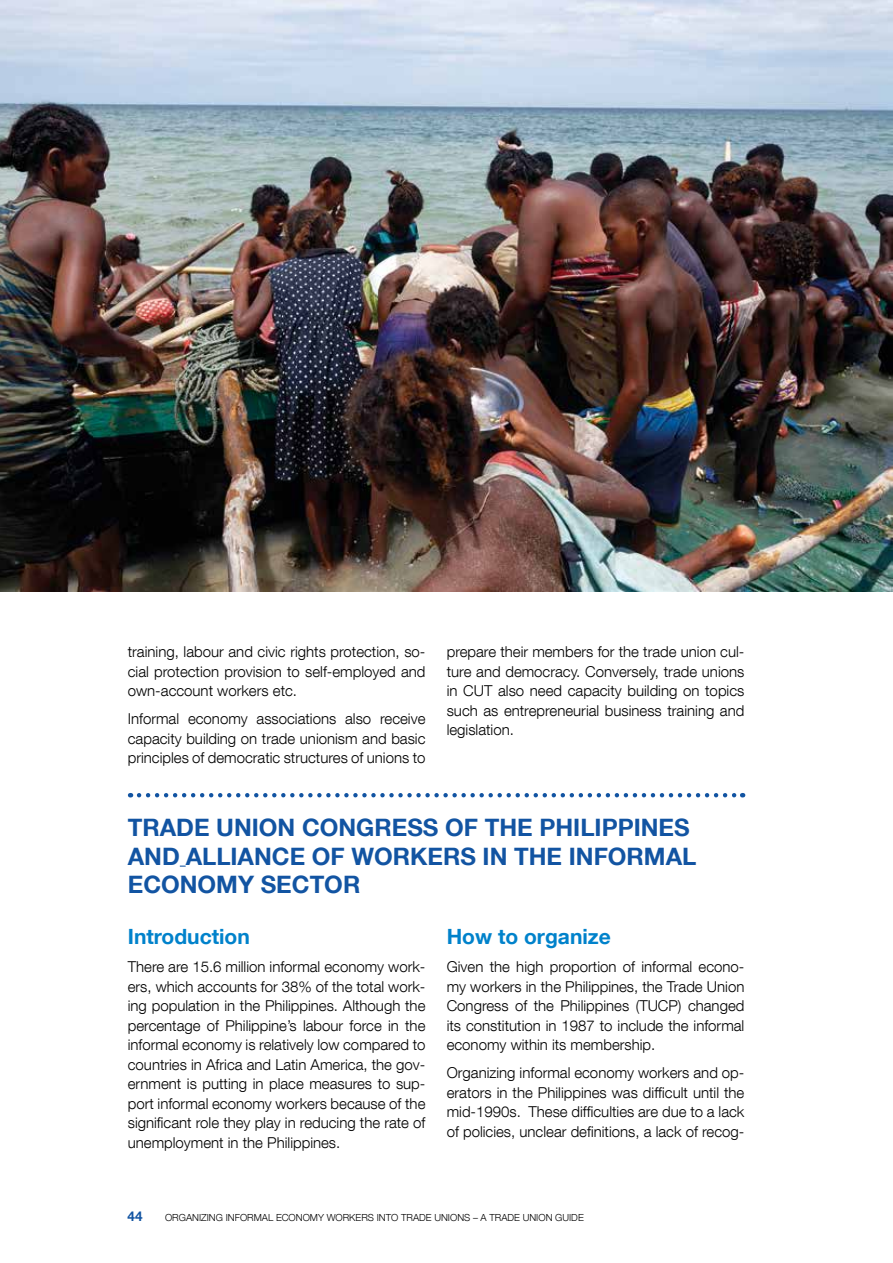
<style>
.page{position:relative;width:893px;height:1263px;background:#fff}
.page>*{position:absolute;margin:0;border:0;box-sizing:border-box;transform-origin:0 0}
.t1{font:700 24px/28.8px "Helvetica Neue LT Com";color:#1254a2}
.t2{font:700 21px "Helvetica Neue LT Com";color:#0082cb}
.t3{font:300 15px/19.5px "Helvetica Neue LT Com";color:#000;text-align:justify}
.t4{font:700 13.5px "Helvetica Neue LT Com";color:#1254a2}
.t5{font:300 9.75px "Helvetica Neue LT Com";color:#000}
</style>
<div class="page">
<img style="left:0;top:0;width:893px;height:591px">
<svg style="left:139px;top:793px;width:604px;height:4px"></svg>
<svg style="left:180px;top:865px;width:6px;height:2px"></svg>
<p class="t3" style="left:128px;top:642px;width:299px">training, labour and civic rights protection, so&shy;cial protection provision to self-employed and own-account workers etc.</p>
<p class="t3" style="left:128px;top:709px;width:299px">Informal economy associations also receive capacity building on trade unionism and basic principles of democratic structures of unions to</p>
<p class="t3" style="left:447px;top:643px;width:299px">prepare their members for the trade union cul&shy;ture and democracy. Conversely, trade unions in CUT also need capacity building on topics such as entrepreneurial business training and legislation.</p>
<h1 class="t1" style="left:128px;top:815px;width:570px">TRADE UNION CONGRESS OF THE PHILIPPINES<br>AND ALLIANCE OF WORKERS IN THE INFORMAL<br>ECONOMY SECTOR</h1>
<h2 class="t2" style="left:128px;top:929px;width:124px">Introduction</h2>
<p class="t3" style="left:128px;top:957px;width:299px">There are 15.6 million informal economy work&shy;ers, which accounts for 38% of the total work&shy;ing population in the Philippines. Although the percentage of Philippine’s labour force in the informal economy is relatively low compared to countries in Africa and Latin America, the gov&shy;ernment is putting in place measures to sup&shy;port informal economy workers because of the significant role they play in reducing the rate of unemployment in the Philippines.</p>
<h2 class="t2" style="left:447px;top:929px;width:166px">How to organize</h2>
<p class="t3" style="left:447px;top:957px;width:299px">Given the high proportion of informal econo&shy;my workers in the Philippines, the Trade Union Congress of the Philippines (TUCP) changed its constitution in 1987 to include the informal economy within its membership.</p>
<p class="t3" style="left:447px;top:1063px;width:299px">Organizing informal economy workers and op&shy;erators in the Philippines was difficult until the mid-1990s. These difficulties are due to a lack of policies, unclear definitions, a lack of recog-</p>
<p class="t4" style="left:128px;top:1211px;width:17px">44</p>
<p class="t5" style="left:165px;top:1211px;width:420px">ORGANIZING INFORMAL ECONOMY WORKERS INTO TRADE UNIONS – A TRADE UNION GUIDE</p>
</div>
